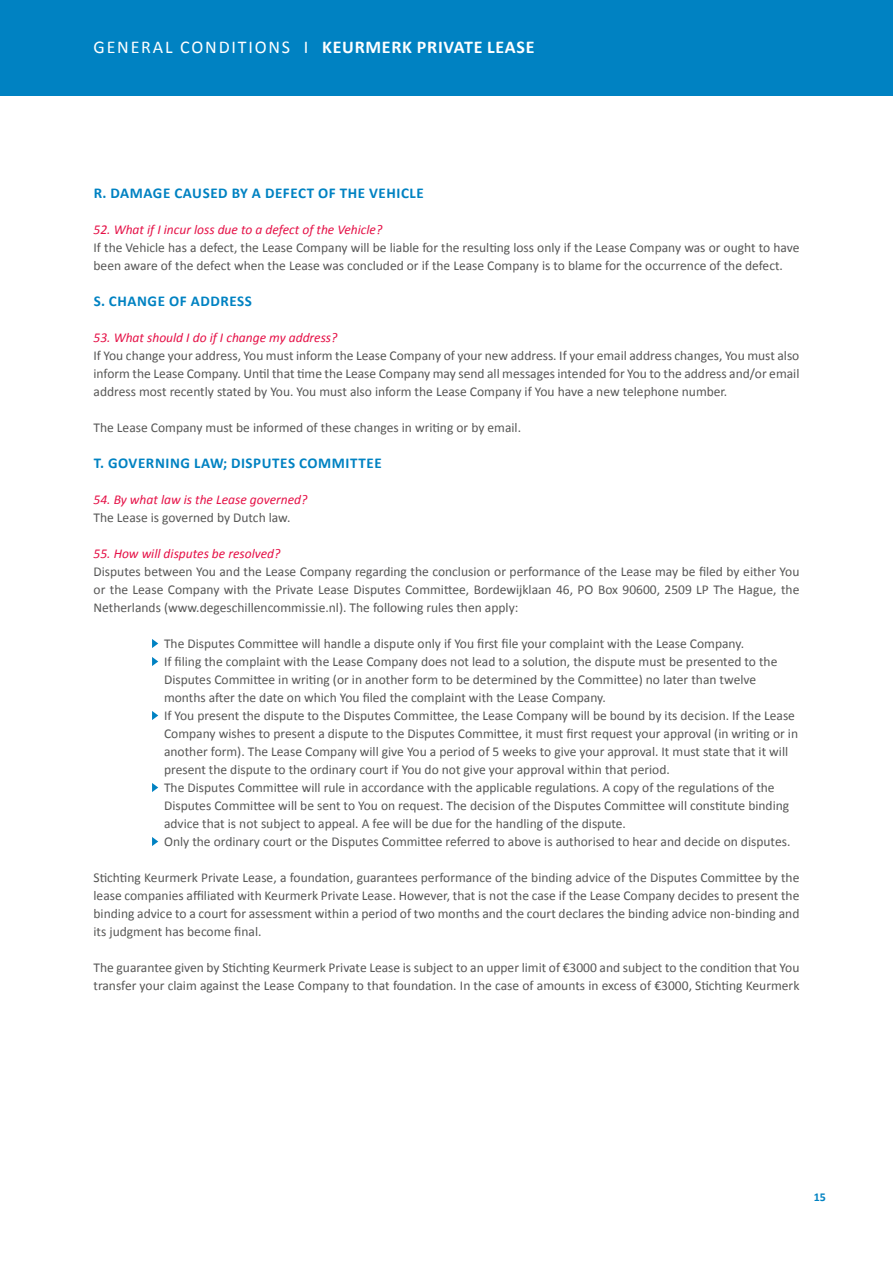
<style>
.page{position:relative;width:893px;height:1263px;background:#fff}
.page>*{position:absolute;margin:0;border:0;box-sizing:border-box;transform-origin:0 0}
.t1{font:700 18px "Calibri";letter-spacing:.04em;color:#fff}
.t2{font:700 15px "Calibri";letter-spacing:.04em;color:#0082c2}
.t3{font:13.5px/18px "Calibri";color:#575756}
.t4{font:italic 13.5px "Calibri";color:#e51147}
.t5{font:700 12px "Calibri";color:#0082c2}
.s1{font-weight:400}
</style>
<div class="page">
<div style="left:0;top:0;width:893px;height:96px;background:#0082c2"></div>
<svg style="left:152px;top:639px;width:6px;height:9px"></svg>
<svg style="left:152px;top:657px;width:6px;height:9px"></svg>
<svg style="left:152px;top:711px;width:6px;height:9px"></svg>
<svg style="left:152px;top:783px;width:6px;height:9px"></svg>
<svg style="left:152px;top:837px;width:6px;height:9px"></svg>
<h1 class="t1" style="left:94px;top:36px;width:442px"><span class="s1">GENERAL CONDITIONS I</span> KEURMERK PRIVATE LEASE</h1>
<p class="t2" style="left:94px;top:184px;width:331px">R. DAMAGE CAUSED BY A DEFECT OF THE VEHICLE</p>
<p class="t4" style="left:94px;top:221px;width:290px">52. What if I incur loss due to a defect of the Vehicle?</p>
<p class="t3" style="left:94px;top:238px;width:707px">If the Vehicle has a defect, the Lease Company will be liable for the resulting loss only if the Lease Company was or ought to have been aware of the defect when the Lease was concluded or if the Lease Company is to blame for the occurrence of the defect.</p>
<p class="t2" style="left:94px;top:292px;width:160px">S. CHANGE OF ADDRESS</p>
<p class="t4" style="left:94px;top:329px;width:245px">53. What should I do if I change my address?</p>
<p class="t3" style="left:94px;top:346px;width:707px;text-align:justify">If You change your address, You must inform the Lease Company of your new address. If your email address changes, You must also inform the Lease Company. Until that time the Lease Company may send all messages intended for You to the address and/or email address most recently stated by You. You must also inform the Lease Company if You have a new telephone number.</p>
<p class="t3" style="left:94px;top:418px;width:429px">The Lease Company must be informed of these changes in writing or by email.</p>
<p class="t2" style="left:94px;top:454px;width:289px">T. GOVERNING LAW; DISPUTES COMMITTEE</p>
<p class="t4" style="left:94px;top:491px;width:215px">54. By what law is the Lease governed?</p>
<p class="t3" style="left:94px;top:508px;width:198px">The Lease is governed by Dutch law.</p>
<p class="t4" style="left:94px;top:545px;width:188px">55. How will disputes be resolved?</p>
<p class="t3" style="left:94px;top:562px;width:707px;text-align:justify">Disputes between You and the Lease Company regarding the conclusion or performance of the Lease may be filed by either You or the Lease Company with the Private Lease Disputes Committee, Bordewijklaan 46, PO Box 90600, 2509 LP The Hague, the Netherlands (www.degeschillencommissie.nl). The following rules then apply:</p>
<p class="t3" style="left:164px;top:634px;width:635px">The Disputes Committee will handle a dispute only if You first file your complaint with the Lease Company.<br>If filing the complaint with the Lease Company does not lead to a solution, the dispute must be presented to the Disputes Committee in writing (or in another form to be determined by the Committee) no later than twelve months after the date on which You filed the complaint with the Lease Company.<br>If You present the dispute to the Disputes Committee, the Lease Company will be bound by its decision. If the Lease Company wishes to present a dispute to the Disputes Committee, it must first request your approval (in writing or in another form). The Lease Company will give You a period of 5 weeks to give your approval. It must state that it will present the dispute to the ordinary court if You do not give your approval within that period.<br>The Disputes Committee will rule in accordance with the applicable regulations. A copy of the regulations of the Disputes Committee will be sent to You on request. The decision of the Disputes Committee will constitute binding advice that is not subject to appeal. A fee will be due for the handling of the dispute.<br>Only the ordinary court or the Disputes Committee referred to above is authorised to hear and decide on disputes.</p>
<p class="t3" style="left:94px;top:868px;width:707px;text-align:justify">Stichting Keurmerk Private Lease, a foundation, guarantees performance of the binding advice of the Disputes Committee by the lease companies affiliated with Keurmerk Private Lease. However, that is not the case if the Lease Company decides to present the binding advice to a court for assessment within a period of two months and the court declares the binding advice non-binding and its judgment has become final.</p>
<p class="t3" style="left:94px;top:958px;width:707px">The guarantee given by Stichting Keurmerk Private Lease is subject to an upper limit of €3000 and subject to the condition that You transfer your claim against the Lease Company to that foundation. In the case of amounts in excess of €3000, Stichting Keurmerk</p>
<p class="t5" style="left:814px;top:1189px;width:14px">15</p>
</div>
